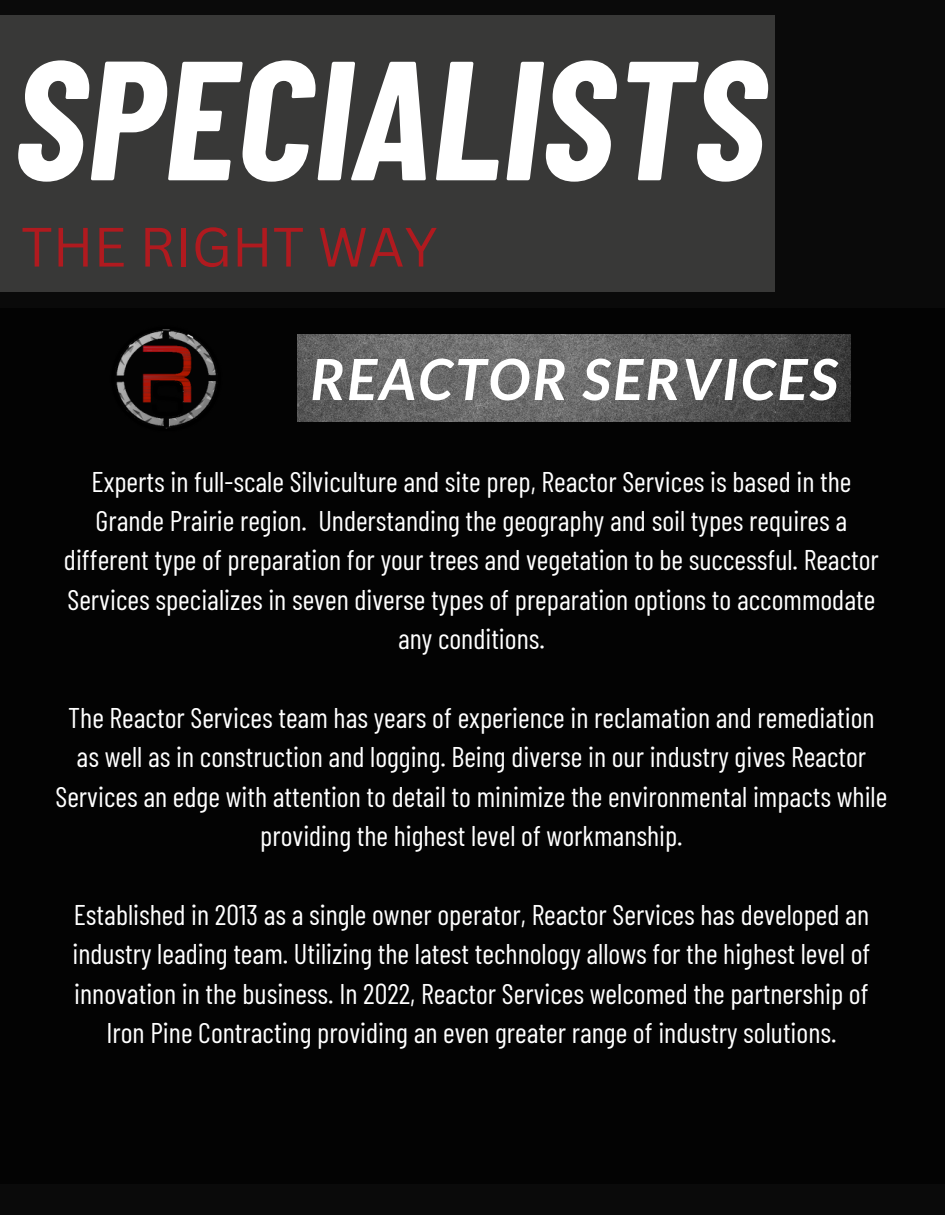
<style>
.page{position:relative;width:945px;height:1215px;background:#0a0a0a}
.page>*{position:absolute;margin:0;border:0;box-sizing:border-box;transform-origin:0 0}
.t1{font:italic 700 169.35px "Barlow Condensed";letter-spacing:.005em;color:#fff}
.t2{font:italic 700 56.7px "Lato";letter-spacing:.045em;color:#fff}
.t3{font:54.15px "Canva Sans";color:#b01a1f}
.t4{font:28.5px/39.3px "Barlow Condensed";color:#fff;text-align:center}
</style>
<div class="page">
<div style="left:0;top:16px;width:775px;height:275px;background:#383837"></div>
<div style="left:0;top:308px;width:945px;height:876px;background:#000"></div>
<img style="left:298px;top:335px;width:552px;height:86px">
<img style="left:116px;top:329px;width:100px;height:100px">
<h1 class="t1" style="left:13px;top:11px;width:753px">SPECIALISTS</h1>
<h3 class="t3" style="left:21px;top:209px;width:418px">THE RIGHT WAY</h3>
<h2 class="t2" style="left:310px;top:344px;width:529px">REACTOR SERVICES</h2>
<p class="t4" style="left:64px;top:461px;width:816px">Experts in full-scale Silviculture and site prep, Reactor Services is based in the Grande Prairie region. Understanding the geography and soil types requires a different type of preparation for your trees and vegetation to be successful. Reactor Services specializes in seven diverse types of preparation options to accommodate any conditions.</p>
<p class="t4" style="left:56px;top:697px;width:833px">The Reactor Services team has years of experience in reclamation and remediation as well as in construction and logging. Being diverse in our industry gives Reactor Services an edge with attention to detail to minimize the environmental impacts while providing the highest level of workmanship.</p>
<p class="t4" style="left:72px;top:894px;width:800px">Established in 2013 as a single owner operator, Reactor Services has developed an industry leading team. Utilizing the latest technology allows for the highest level of innovation in the business. In 2022, Reactor Services welcomed the partnership of Iron Pine Contracting providing an even greater range of industry solutions.</p>
</div>
